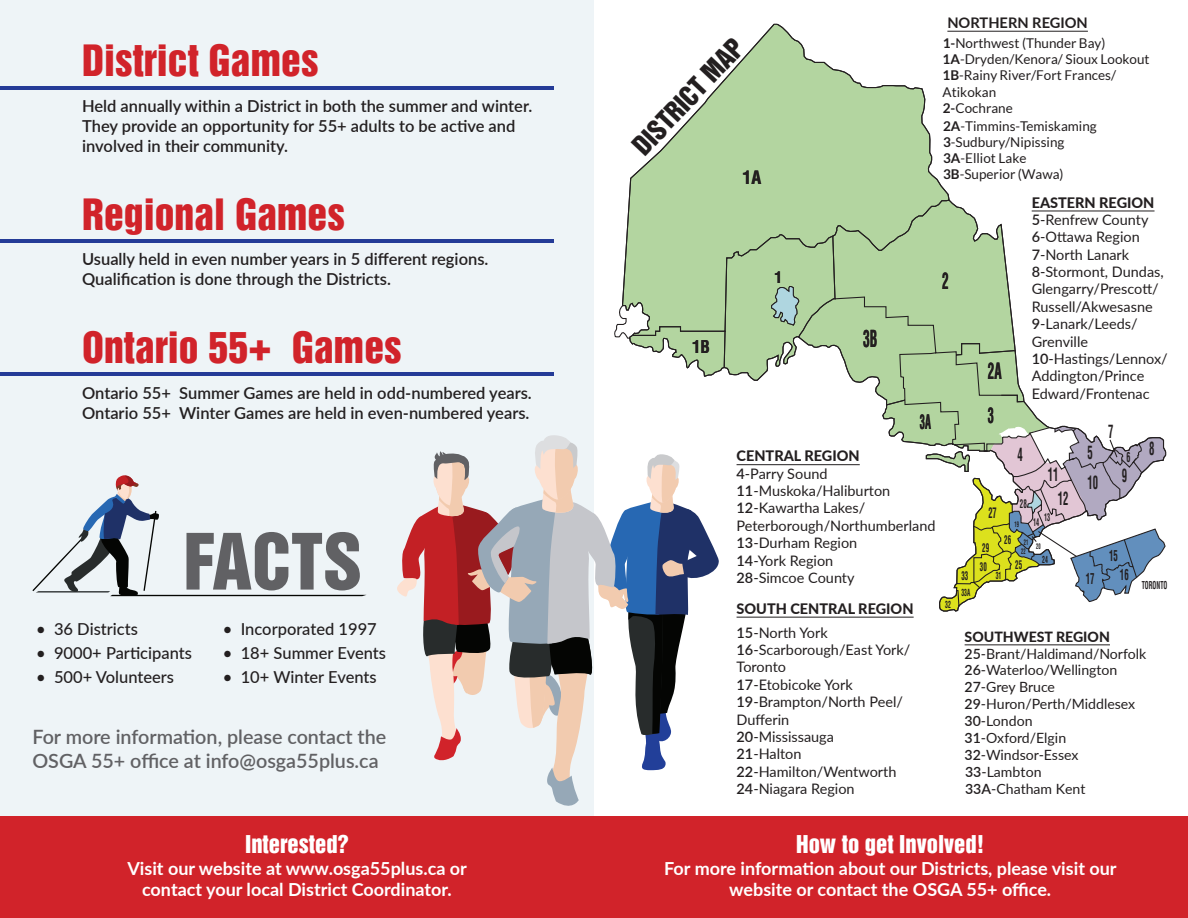
<style>
.page{position:relative;width:1188px;height:918px;background:#fff}
.page>*{position:absolute;margin:0;border:0;box-sizing:border-box;transform-origin:0 0}
.t1{font:70.95px "Helvetica Inserat LT Pro";color:#616164}
.t2{font:39.6px "Helvetica Inserat LT Pro";color:#d1232a}
.t3{font:25.5px "Helvetica Inserat LT Pro";color:#231f20}
.t4{font:700 condensed 22.95px "Helvetica LT Pro";color:#231f20;scale:.6 1}
.t5{font:22.5px "Helvetica Inserat LT Pro";color:#fff}
.t6{font:700 condensed 22.2px "Helvetica LT Pro";color:#231f20;scale:.6 1}
.t7{font:700 condensed 21.9px "Helvetica LT Pro";color:#231f20;scale:.6 1}
.t8{font:700 condensed 20.85px "Helvetica LT Pro";color:#231f20;scale:.6 1}
.t9{font:600 19.8px/23.7px "Lato";color:#616164}
.t10{font:700 condensed 19.65px "Helvetica LT Pro";color:#231f20;scale:.54 1}
.t11{font:700 18px/21.6px "Lato";color:#fff;text-align:center}
.t12{font:700 condensed 18px/24.8px "Helvetica LT Pro";color:#231f20;text-align:center;scale:.6 1}
.t13{font:700 condensed 18px "Helvetica LT Pro";color:#231f20}
.t14{font:700 condensed 17.25px "Helvetica LT Pro";color:#231f20}
.t15{font:600 16.5px/19.8px "Lato";color:#231f20}
.t16{font:500 16.5px "Lato";color:#231f20}
.t17{font:700 condensed 15.6px "Helvetica LT Pro";color:#231f20}
.t18{font:700 condensed 14.85px "Helvetica LT Pro";color:#231f20;scale:.6 1}
.t19{font:700 14.7px "Lato";color:#231f20}
.t20{font:14.4px/17.4px "Lato";color:#231f20}
.t21{font:800 14.4px/23.9px "Lato";color:#231f20}
.t22{font:700 condensed 14.25px "Helvetica LT Pro";color:#231f20;scale:.6 1}
.t23{font:14.1px/17px "Lato";color:#231f20}
.t24{font:13.5px/16.2px "Lato";color:#231f20}
.t25{font:700 condensed 13.5px "Helvetica LT Pro";color:#231f20;scale:.6 1}
.t26{font:700 condensed 11.7px "Helvetica LT Pro";color:#231f20;scale:.6 1}
.t27{font:700 condensed 10.65px "Helvetica LT Pro";color:#231f20;scale:.6 1}
.t28{font:700 condensed 10.35px "Helvetica LT Pro";color:#231f20;scale:.6 1}
.t29{font:700 condensed 9.6px "Helvetica LT Pro";color:#231f20;scale:.6 1}
.t30{font:700 condensed 7.5px "Helvetica LT Pro";color:#231f20;scale:.6 1}
.s1{font-weight:700}
.s2{font-weight:800}
.s3{font-weight:600}
.s4{font-weight:400}
</style>
<div class="page">
<div style="left:0;top:0;width:594px;height:918px;background:#eef4f7"></div>
<svg style="left:622px;top:24px;width:533px;height:442px"></svg>
<svg style="left:770px;top:285px;width:30px;height:41px"></svg>
<svg style="left:631px;top:326px;width:95px;height:10px"></svg>
<hr style="left:737px;top:464px;width:123px;height:1px;background:#231f20">
<hr style="left:737px;top:617px;width:177px;height:1px;background:#231f20">
<hr style="left:965px;top:645px;width:145px;height:1px;background:#231f20">
<hr style="left:947px;top:31px;width:141px;height:1px;background:#231f20">
<hr style="left:1032px;top:211px;width:123px;height:1px;background:#231f20">
<svg style="left:926px;top:426px;width:241px;height:186px"></svg>
<div style="left:0;top:816px;width:1188px;height:102px;background:#d1232a"></div>
<svg style="left:397px;top:434px;width:323px;height:372px"></svg>
<hr style="left:0;top:86px;width:554px;height:4px;background:#243b97">
<hr style="left:0;top:239px;width:554px;height:4px;background:#243b97">
<hr style="left:0;top:372px;width:554px;height:4px;background:#243b97">
<svg style="left:32px;top:475px;width:335px;height:121px"></svg>
<h2 class="t2" style="left:82px;top:44px;width:238px">District Games</h2>
<p class="t15" style="left:82px;top:96px;width:452px">Held annually within a District in both the summer and winter.<br>They provide an opportunity for 55+ adults to be active and involved in their community.</p>
<h2 class="t2" style="left:82px;top:197px;width:264px">Regional Games</h2>
<p class="t15" style="left:82px;top:249px;width:408px">Usually held in even number years in 5 different regions.<br>Qualification is done through the Districts.</p>
<h2 class="t2" style="left:82px;top:331px;width:321px">Ontario 55+ Games</h2>
<p class="t15" style="left:82px;top:382px;width:451px">Ontario 55+ Summer Games are held in odd-numbered years.<br>Ontario 55+ Winter Games are held in even-numbered years.</p>
<h1 class="t1" style="left:184px;top:532px;width:180px">FACTS</h1>
<p class="t16" style="left:36px;top:619px;width:103px">• 36 Districts</p>
<p class="t16" style="left:36px;top:641px;width:157px">• 9000+ Participants</p>
<p class="t16" style="left:36px;top:665px;width:139px">• 500+ Volunteers</p>
<p class="t16" style="left:223px;top:617px;width:155px">• Incorporated 1997</p>
<p class="t16" style="left:223px;top:641px;width:165px">• 18+ Summer Events</p>
<p class="t16" style="left:223px;top:665px;width:155px">• 10+ Winter Events</p>
<h3 class="t9" style="left:32px;top:725px;width:355px">For more information, please contact the<br>OSGA 55+ office at info@osga55plus.ca</h3>
<h3 class="t5" style="left:245px;top:835px;width:105px">Interested?</h3>
<p class="t11" style="left:127px;top:859px;width:341px">Visit our website at www.osga55plus.ca or contact your local District Coordinator.</p>
<h3 class="t3" style="left:630px;top:143px;width:150px;rotate:-47deg">DISTRICT MAP</h3>
<p class="t13" style="left:743px;top:167px;width:20px">1A</p>
<p class="t14" style="left:692px;top:337px;width:19px">1B</p>
<p class="t19" style="left:947px;top:17px;width:142px">NORTHERN REGION</p>
<p class="t24" style="left:943px;top:35px;width:209px"><span class="s1">1-</span>Northwest (Thunder Bay)<br><span class="s1">1A</span>-Dryden/Kenora/ Sioux Lookout<br><span class="s1">1B</span>-Rainy River/Fort Frances/<br>Atikokan<br><span class="s1">2-</span>Cochrane</p>
<p class="t24" style="left:943px;top:118px;width:155px"><span class="s1">2A</span>-Timmins-Temiskaming<br><span class="s1">3</span>-Sudbury/Nipissing<br><span class="s1">3A</span>-Elliot Lake<br><span class="s1">3B</span>-Superior (Wawa)</p>
<p class="t17" style="left:775px;top:269px;width:9px">1</p>
<h3 class="t6" style="left:942px;top:269px;width:12px">2</h3>
<h3 class="t4" style="left:863px;top:325px;width:25px">3B</h3>
<h3 class="t7" style="left:988px;top:359px;width:25px">2A</h3>
<h3 class="t10" style="left:920px;top:410px;width:22px">3A</h3>
<h3 class="t8" style="left:988px;top:404px;width:12px">3</h3>
<p class="t20" style="left:1032px;top:195px;width:138px"><span class="s2">EASTERN REGION<br></span><span class="s3">5</span>-Renfrew County<br><span class="s3">6</span>-Ottawa Region<br><span class="s3">7</span>-North Lanark<br><span class="s3">8</span>-Stormont, Dundas,<br>Glengarry/Prescott/<br>Russell/Akwesasne<br><span class="s3">9</span>-Lanark/Leeds/<br>Grenville<br><span class="s3">10</span>-Hastings/Lennox/<br>Addington/Prince<br>Edward/Frontenac</p>
<p class="t12" style="left:1108px;top:419px;width:10px">7</p>
<p class="t20" style="left:737px;top:449px;width:201px"><span class="s2">CENTRAL REGION<br></span><span class="s3">4</span>-Parry Sound<br><span class="s3">11</span>-Muskoka/Haliburton<br><span class="s3">12</span>-Kawartha Lakes/<br>Peterborough/Northumberland<br><span class="s3">13</span>-Durham Region<br><span class="s3">14</span>-York Region<br><span class="s3">28</span>-Simcoe County</p>
<p class="t21" style="left:737px;top:597px;width:179px">SOUTH CENTRAL REGION<br><span class="s3">15</span><span class="s4">-North York</span></p>
<p class="t20" style="left:737px;top:642px;width:175px"><span class="s3">16</span>-Scarborough/East York/<br>Toronto<br><span class="s3">17</span>-Etobicoke York<br><span class="s3">19</span>-Brampton/North Peel/<br>Dufferin<br><span class="s3">20</span>-Mississauga<br><span class="s3">21</span>-Halton<br><span class="s3">22</span>-Hamilton/Wentworth<br><span class="s3">24</span>-Niagara Region</p>
<p class="t29" style="left:945px;top:599px;width:11px">32</p>
<p class="t26" style="left:961px;top:569px;width:13px">33</p>
<p class="t29" style="left:961px;top:587px;width:16px">33A</p>
<p class="t22" style="left:988px;top:505px;width:16px">27</p>
<p class="t12" style="left:1017px;top:442px;width:10px">4</p>
<p class="t26" style="left:1020px;top:497px;width:13px">28</p>
<p class="t12" style="left:1048px;top:462px;width:36px">11<br>12</p>
<p class="t28" style="left:1044px;top:511px;width:12px">13</p>
<p class="t30" style="left:1015px;top:520px;width:9px">19</p>
<p class="t28" style="left:1033px;top:516px;width:12px">14</p>
<p class="t26" style="left:982px;top:541px;width:13px">29</p>
<p class="t26" style="left:1004px;top:534px;width:13px">26</p>
<p class="t30" style="left:1024px;top:538px;width:9px">21</p>
<p class="t30" style="left:1021px;top:547px;width:9px">22</p>
<p class="t26" style="left:980px;top:560px;width:13px">30</p>
<p class="t29" style="left:996px;top:570px;width:11px">31</p>
<p class="t26" style="left:1015px;top:558px;width:13px">25</p>
<p class="t30" style="left:1036px;top:542px;width:9px">20</p>
<p class="t29" style="left:1042px;top:554px;width:11px">24</p>
<p class="t12" style="left:1087px;top:438px;width:20px;line-height:30.3px;text-align:left">5<br>10</p>
<p class="t25" style="left:1127px;top:450px;width:8px">6</p>
<p class="t12" style="left:1122px;top:464px;width:10px">9</p>
<p class="t12" style="left:1149px;top:436px;width:10px">8</p>
<p class="t18" style="left:1086px;top:570px;width:16px">17</p>
<p class="t18" style="left:1083px;top:571px;width:16px">15</p>
<p class="t18" style="left:1109px;top:548px;width:16px">15</p>
<p class="t18" style="left:1120px;top:567px;width:16px">16</p>
<p class="t27" style="left:1142px;top:579px;width:44px">TORONTO</p>
<p class="t23" style="left:965px;top:629px;width:183px"><span class="s2">SOUTHWEST REGION<br></span><span class="s3">25</span>-Brant/Haldimand/Norfolk<br><span class="s3">26</span>-Waterloo/Wellington<br><span class="s3">27</span>-Grey Bruce<br><span class="s3">29</span>-Huron/Perth/Middlesex<br><span class="s3">30</span>-London<br><span class="s3">31</span>-Oxford/Elgin<br><span class="s3">32</span>-Windsor-Essex<br><span class="s3">33</span>-Lambton<br><span class="s3">33A</span>-Chatham Kent</p>
<h3 class="t5" style="left:796px;top:835px;width:190px">How to get Involved!</h3>
<p class="t11" style="left:664px;top:857px;width:454px">For more information about our Districts, please visit our website or contact the OSGA 55+ office.</p>
</div>
